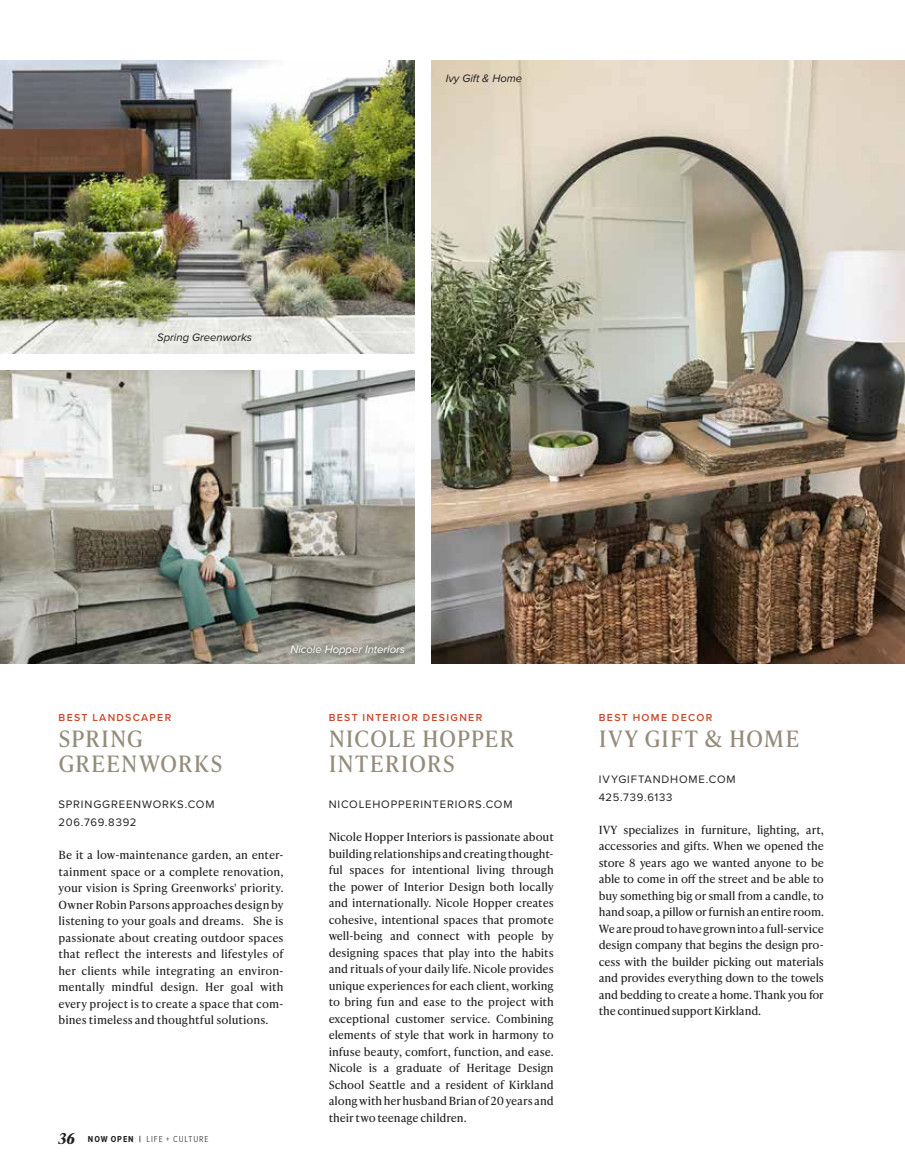
<style>
.page{position:relative;width:905px;height:1175px;background:#fff}
.page>*{position:absolute;margin:0;border:0;box-sizing:border-box;transform-origin:0 0}
.t1{font:22.5px/25.5px "Ivy Presto Text";letter-spacing:.04em;color:#948c7c}
.t2{font:italic 700 15px "Ivy Presto Text";color:#231f20}
.t3{font:11.25px/16.5px "Ivy Presto Text";letter-spacing:-.005em;color:#231f20;text-align:justify}
.t4{font:11.25px/18px "Proxima Nova";letter-spacing:.075em;color:#231f20}
.t5{font:italic 11.25px "Proxima Nova";color:#231f20}
.t6{font:italic 11.25px "Proxima Nova";color:#fff}
.t7{font:600 10.5px "Proxima Nova";letter-spacing:.125em;color:#cc4829}
.t8{font:300 9px "Proxima Nova Cond";letter-spacing:.1em;color:#231f20}
.s1{font-weight:700}
</style>
<div class="page">
<img style="left:432px;top:60px;width:472px;height:603px">
<img style="left:0;top:60px;width:414px;height:293px">
<img style="left:0;top:371px;width:414px;height:292px">
<div style="left:285px;top:640px;width:127px;height:23px;background:#231f20;opacity:.9"></div>
<p class="t5" style="left:157px;top:329px;width:96px">Spring Greenworks</p>
<p class="t5" style="left:445px;top:70px;width:78px">Ivy Gift &amp; Home</p>
<p class="t6" style="left:290px;top:641px;width:116px">Nicole Hopper Interiors</p>
<p class="t7" style="left:58px;top:709px;width:114px">BEST LANDSCAPER</p>
<h1 class="t1" style="left:58px;top:724px;width:165px">SPRING<br>GREENWORKS</h1>
<p class="t4" style="left:58px;top:794px;width:157px">SPRINGGREENWORKS.COM<br>206.769.8392</p>
<p class="t3" style="left:58px;top:846px;width:227px">Be it a low-maintenance garden, an enter&shy;tainment space or a complete renovation, your vision is Spring Greenworks' priority.<br>Owner Robin Parsons approaches design by listening to your goals and dreams. She is passionate about creating outdoor spaces that reflect the interests and lifestyles of her clients while integrating an environ&shy;mentally mindful design. Her goal with every project is to create a space that com&shy;bines timeless and thoughtful solutions.</p>
<h2 class="t2" style="left:58px;top:1127px;width:18px">36</h2>
<p class="t8" style="left:88px;top:1132px;width:122px"><span class="s1">NOW OPEN |</span> LIFE + CULTURE</p>
<p class="t7" style="left:328px;top:709px;width:155px">BEST INTERIOR DESIGNER</p>
<h1 class="t1" style="left:328px;top:724px;width:187px">NICOLE HOPPER<br>INTERIORS</h1>
<p class="t4" style="left:328px;top:794px;width:185px">NICOLEHOPPERINTERIORS.COM</p>
<p class="t3" style="left:328px;top:828px;width:227px">Nicole Hopper Interiors is passionate about building relationships and creating thought&shy;ful spaces for intentional living through the power of Interior Design both locally and internationally. Nicole Hopper creates cohesive, intentional spaces that promote well-being and connect with people by designing spaces that play into the habits and rituals of your daily life. Nicole provides unique experiences for each client, working to bring fun and ease to the project with exceptional customer service. Combining elements of style that work in harmony to infuse beauty, comfort, function, and ease.<br>Nicole is a graduate of Heritage Design School Seattle and a resident of Kirkland along with her husband Brian of 20 years and their two teenage children.</p>
<p class="t7" style="left:598px;top:709px;width:115px">BEST HOME DECOR</p>
<h1 class="t1" style="left:598px;top:724px;width:202px">IVY GIFT &amp; HOME</h1>
<p class="t4" style="left:598px;top:769px;width:138px">IVYGIFTANDHOME.COM<br>425.739.6133</p>
<p class="t3" style="left:598px;top:820px;width:227px">IVY specializes in furniture, lighting, art, accessories and gifts. When we opened the store 8 years ago we wanted anyone to be able to come in off the street and be able to buy something big or small from a candle, to hand soap, a pillow or furnish an entire room.<br>We are proud to have grown into a full-service design company that begins the design pro&shy;cess with the builder picking out materials and provides everything down to the towels and bedding to create a home. Thank you for the continued support Kirkland.</p>
</div>
